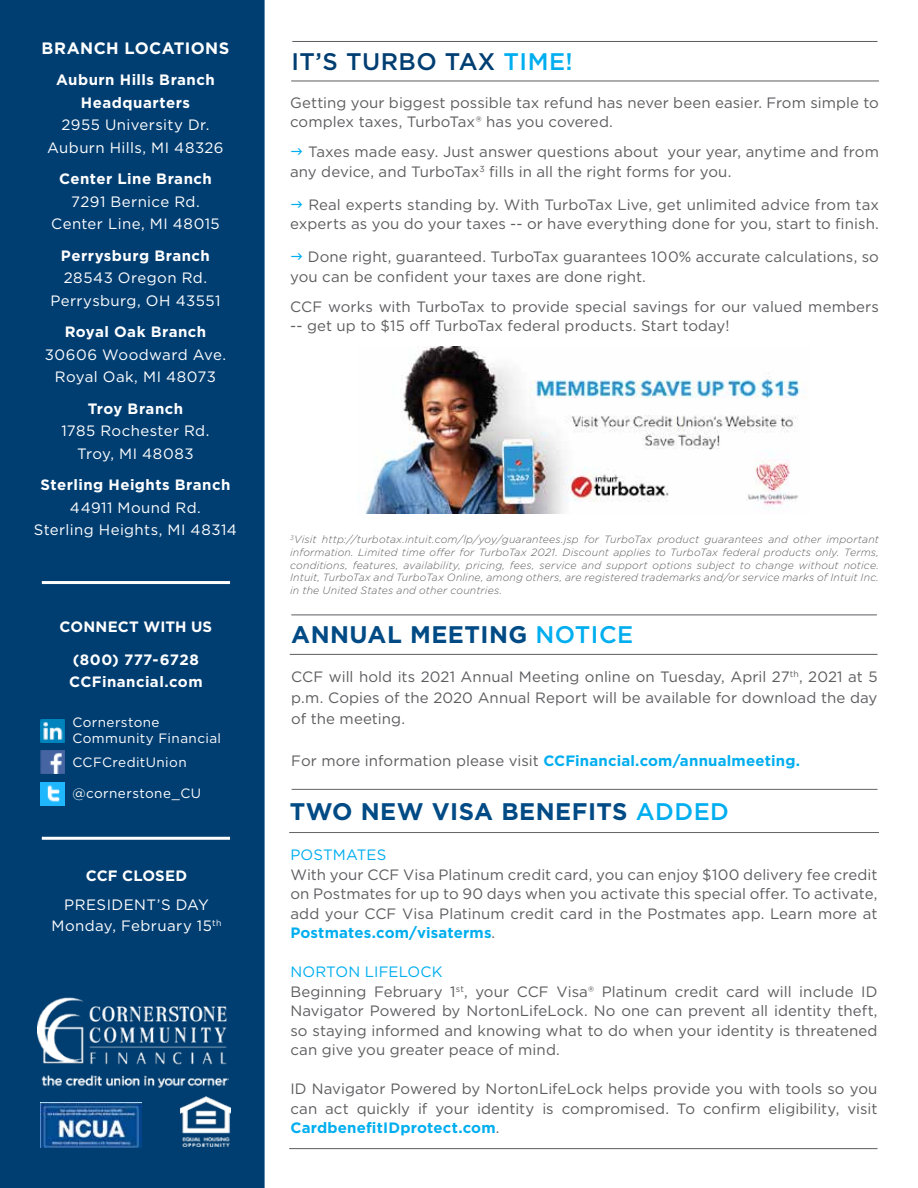
<style>
.page{position:relative;width:918px;height:1188px;background:#fff}
.page>*{position:absolute;margin:0;border:0;box-sizing:border-box;transform-origin:0 0}
.t1{font:700 24px "Gotham";letter-spacing:.02em;color:#004b85}
.t2{font:500 24px "Gotham";letter-spacing:.02em;color:#003e72}
.t3{font:700 16.5px "Gotham";letter-spacing:.025em;color:#fff}
.t4{font:15px/19.5px "Gotham";letter-spacing:.005em;color:#5d5d60}
.t5{font:15px/22.5px "Gotham";letter-spacing:.03em;color:#fff;text-align:center}
.t6{font:700 15px/22.5px "Gotham";letter-spacing:.03em;color:#fff;text-align:center}
.t7{font:700 15px "Gotham";letter-spacing:.01em;color:#00aeef}
.t8{font:700 15px "Gotham";letter-spacing:.01em;color:#fff}
.t9{font:700 15px "Gotham";letter-spacing:.005em;color:#fff}
.t10{font:15px "Gotham";letter-spacing:.005em;color:#00aeef}
.t11{font:13.5px/16.2px "Gotham";letter-spacing:.035em;color:#fff}
.t12{font:italic 300 10.5px/12.6px "Gotham";letter-spacing:.015em;color:#5d5d60;text-align:justify}
.s1{color:#00aeef}
.s2{font-weight:500;color:#00aeef}
.s3{font-weight:400;color:#5d5d60}
.s4{font-weight:700;color:#00aeef}
</style>
<div class="page">
<div style="left:0;top:0;width:265px;height:1188px;background:#003e72"></div>
<hr style="left:42px;top:581px;width:188px;height:3px;background:#fff">
<hr style="left:42px;top:837px;width:188px;height:3px;background:#fff">
<img style="left:40px;top:720px;width:25px;height:22px">
<img style="left:40px;top:751px;width:25px;height:23px">
<img style="left:40px;top:782px;width:25px;height:24px">
<img style="left:40px;top:1102px;width:102px;height:46px">
<img style="left:180px;top:1096px;width:50px;height:51px">
<img style="left:37px;top:997px;width:191px;height:94px">
<hr style="left:289px;top:1148px;width:589px;height:1px;background:#5d5d60">
<hr style="left:290px;top:654px;width:588px;height:1px;background:#5d5d60">
<hr style="left:291px;top:615px;width:586px;height:1px;background:#5d5d60">
<hr style="left:289px;top:832px;width:590px;height:1px;background:#636466">
<hr style="left:292px;top:789px;width:586px;height:1px;background:#636466">
<hr style="left:291px;top:81px;width:588px;height:1px;background:#5d5d60">
<hr style="left:292px;top:41px;width:586px;height:1px;background:#5d5d60">
<img style="left:365px;top:347px;width:441px;height:167px">
<p class="t3" style="left:42px;top:37px;width:189px">BRANCH LOCATIONS</p>
<p class="t6" style="left:56px;top:69px;width:160px">Auburn Hills Branch<br>Headquarters</p>
<p class="t5" style="left:47px;top:113px;width:178px">2955 University Dr.<br>Auburn Hills, MI 48326</p>
<p class="t6" style="left:59px;top:168px;width:154px">Center Line Branch</p>
<p class="t5" style="left:51px;top:190px;width:170px">7291 Bernice Rd.<br>Center Line, MI 48015</p>
<p class="t6" style="left:61px;top:244px;width:150px">Perrysburg Branch</p>
<p class="t5" style="left:50px;top:266px;width:172px">28543 Oregon Rd.<br>Perrysburg, OH 43551</p>
<p class="t6" style="left:65px;top:321px;width:143px">Royal Oak Branch</p>
<p class="t5" style="left:45px;top:343px;width:183px">30606 Woodward Ave.<br>Royal Oak, MI 48073</p>
<p class="t6" style="left:88px;top:397px;width:97px">Troy Branch</p>
<p class="t5" style="left:61px;top:419px;width:150px">1785 Rochester Rd.<br>Troy, MI 48083</p>
<p class="t6" style="left:41px;top:474px;width:191px">Sterling Heights Branch</p>
<p class="t5" style="left:34px;top:496px;width:205px">44911 Mound Rd.<br>Sterling Heights, MI 48314</p>
<p class="t8" style="left:60px;top:616px;width:154px">CONNECT WITH US</p>
<p class="t6" style="left:69px;top:648px;width:135px;text-align:left">(800) 777-6728<br>CCFinancial.com</p>
<p class="t11" style="left:72px;top:714px;width:150px">Cornerstone<br>Community Financial</p>
<p class="t11" style="left:72px;top:754px;width:116px">CCFCreditUnion</p>
<p class="t11" style="left:72px;top:785px;width:130px">@cornerstone_CU</p>
<p class="t9" style="left:86px;top:866px;width:103px">CCF CLOSED</p>
<p class="t5" style="left:52px;top:894px;width:171px;line-height:21px">PRESIDENT’S DAY<br>Monday, February 15<sup>th</sup></p>
<h1 class="t2" style="left:291px;top:45px;width:283px">IT’S TURBO TAX <span class="s1">TIME!</span></h1>
<p class="t4" style="left:290px;top:92px;width:590px">Getting your biggest possible tax refund has never been easier. From simple to complex taxes, TurboTax® has you covered.</p>
<p class="t4" style="left:290px;top:142px;width:590px;text-indent:18px">Taxes made easy. Just answer questions about your year, anytime and from any device, and TurboTax<sup>3</sup> fills in all the right forms for you.</p>
<p class="t4" style="left:290px;top:194px;width:590px;text-align:right">Real experts standing by. With TurboTax Live, get unlimited advice from tax experts as you do your taxes -- or have everything done for you, start to finish.</p>
<p class="t4" style="left:290px;top:247px;width:590px;text-indent:18px">Done right, guaranteed. TurboTax guarantees 100% accurate calculations, so you can be confident your taxes are done right.</p>
<p class="t4" style="left:290px;top:296px;width:590px">CCF works with TurboTax to provide special savings for our valued members -- get up to $15 off TurboTax federal products. Start today!</p>
<p class="t12" style="left:290px;top:533px;width:590px"><sup>3</sup>Visit http://turbotax.intuit.com/lp/yoy/guarantees.jsp for TurboTax product guarantees and other important information. Limited time offer for TurboTax 2021. Discount applies to TurboTax federal products only. Terms, conditions, features, availability, pricing, fees, service and support options subject to change without notice.<br>Intuit, TurboTax and TurboTax Online, among others, are registered trademarks and/or service marks of Intuit Inc. in the United States and other countries.</p>
<h1 class="t1" style="left:291px;top:619px;width:344px">ANNUAL MEETING <span class="s2">NOTICE</span></h1>
<p class="t4" style="left:291px;top:666px;width:588px;line-height:21px;text-align:justify">CCF will hold its 2021 Annual Meeting online on Tuesday, April 27<sup>th</sup>, 2021 at 5 p.m. Copies of the 2020 Annual Report will be available for download the day of the meeting.</p>
<p class="t7" style="left:291px;top:751px;width:510px"><span class="s3">For more information please visit</span> CCFinancial.com/annualmeeting.</p>
<h1 class="t1" style="left:290px;top:796px;width:441px">TWO NEW VISA BENEFITS <span class="s2">ADDED</span></h1>
<p class="t10" style="left:290px;top:845px;width:98px">POSTMATES</p>
<p class="t4" style="left:290px;top:864px;width:589px;text-align:justify">With your CCF Visa Platinum credit card, you can enjoy $100 delivery fee credit on Postmates for up to 90 days when you activate this special offer. To activate, add your CCF Visa Platinum credit card in the Postmates app. Learn more at <span class="s4">Postmates.com/visaterms</span>.</p>
<p class="t4" style="left:290px;top:962px;width:589px"><span class="s1">NORTON LIFELOCK<br></span>Beginning February 1<sup>st</sup>, your CCF Visa® Platinum credit card will include ID Navigator Powered by NortonLifeLock. No one can prevent all identity theft, so staying informed and knowing what to do when your identity is threatened can give you greater peace of mind.</p>
<p class="t4" style="left:290px;top:1079px;width:589px;text-align:justify">ID Navigator Powered by NortonLifeLock helps provide you with tools so you can act quickly if your identity is compromised. To confirm eligibility, visit <span class="s4">CardbenefitIDprotect.com</span>.</p>
</div>
